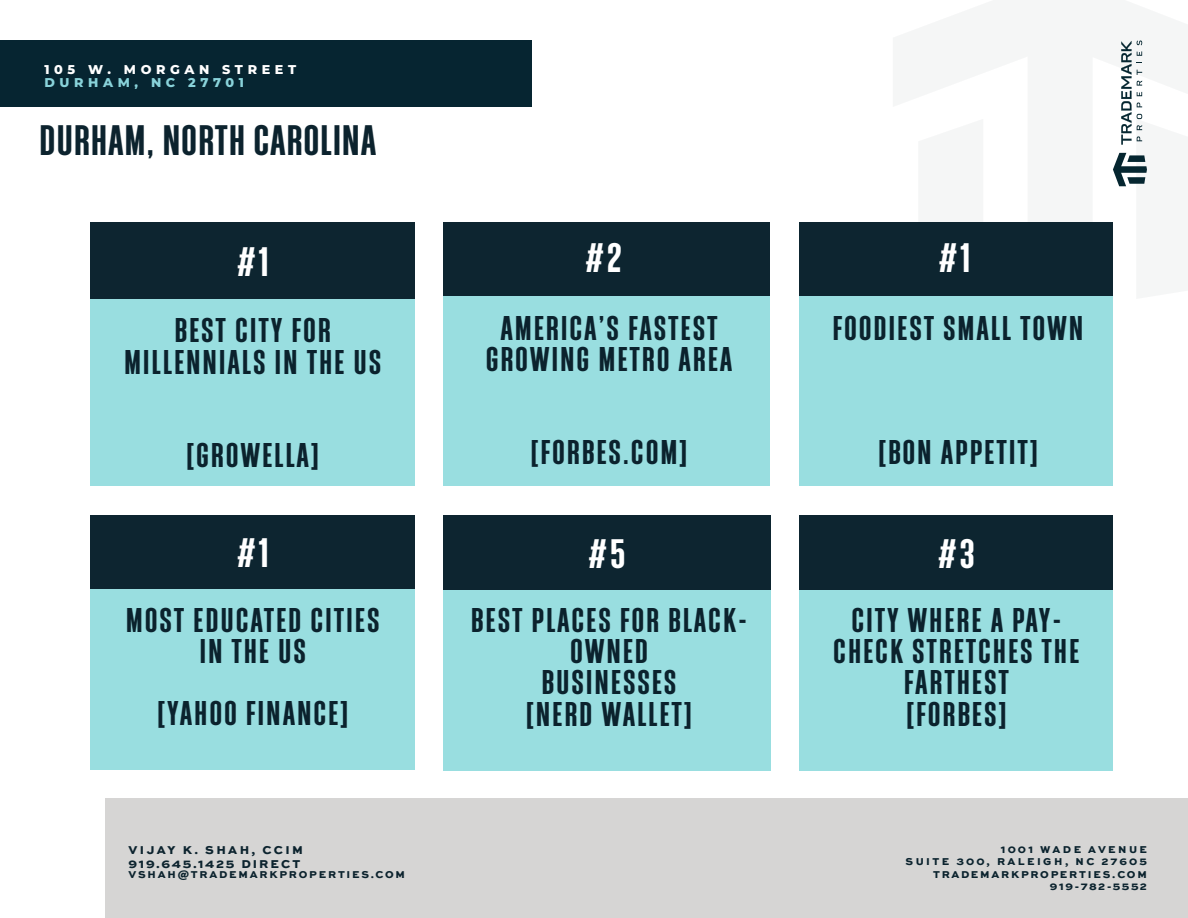
<style>
.page{position:relative;width:1188px;height:918px;background:#fff}
.page>*{position:absolute;margin:0;border:0;box-sizing:border-box;transform-origin:0 0}
.t1{font:700 37.2px "Athletic Condensed";letter-spacing:.02em;color:#0c232e}
.t2{font:700 36px "Athletic Condensed";color:#fff}
.t3{font:700 30px/31px "Athletic Condensed";letter-spacing:.06em;color:#0b222d;text-align:center}
.t4{font:800 12.75px "Montserrat";letter-spacing:.36em;color:#fff}
.t5{font:800 12.75px "Montserrat";letter-spacing:.36em;color:#89d3da}
.t6{font:12px/13.5px "Sweet Sans Heavy SC";letter-spacing:.17em;color:#0c232e}
.t7{font:10.5px/12.5px "Sweet Sans Heavy SC";letter-spacing:.18em;color:#0b232e;text-align:right}
.t8{font:10.5px "Sweet Sans Heavy SC";letter-spacing:.17em;color:#0c232e}
</style>
<div class="page">
<div style="left:106px;top:798px;width:1082px;height:120px;background:#d6d5d4"></div>
<div style="left:0;top:40px;width:531px;height:67px;background:#062531"></div>
<svg style="left:1113px;top:40px;width:34px;height:147px"></svg>
<div style="left:91px;top:222px;width:324px;height:79px;background:#0d2530"></div>
<div style="left:91px;top:300px;width:324px;height:186px;background:#99dee0"></div>
<div style="left:443px;top:222px;width:327px;height:76px;background:#0d2530"></div>
<div style="left:443px;top:297px;width:327px;height:189px;background:#99dee0"></div>
<div style="left:800px;top:222px;width:313px;height:76px;background:#0d2530"></div>
<div style="left:800px;top:296px;width:313px;height:190px;background:#99dee0"></div>
<div style="left:800px;top:515px;width:313px;height:76px;background:#0d2530"></div>
<div style="left:800px;top:590px;width:313px;height:181px;background:#99dee0"></div>
<div style="left:91px;top:515px;width:324px;height:76px;background:#0d2530"></div>
<div style="left:91px;top:590px;width:324px;height:180px;background:#99dee0"></div>
<div style="left:443px;top:515px;width:327px;height:76px;background:#0d2530"></div>
<div style="left:443px;top:590px;width:327px;height:181px;background:#99dee0"></div>
<p class="t4" style="left:45px;top:60px;width:253px">105 W. MORGAN STREET</p>
<p class="t5" style="left:45px;top:73px;width:201px">DURHAM, NC 27701</p>
<p class="t1" style="left:39px;top:118px;width:339px">DURHAM, NORTH CAROLINA</p>
<p class="t2" style="left:237px;top:240px;width:34px">#1</p>
<p class="t3" style="left:175px;top:316px;width:158px">BEST CITY FOR</p>
<p class="t3" style="left:124px;top:347px;width:259px">MILLENNIALS IN THE US</p>
<p class="t3" style="left:186px;top:440px;width:135px">[GROWELLA]</p>
<p class="t2" style="left:237px;top:532px;width:34px">#1</p>
<p class="t3" style="left:126px;top:605px;width:255px">MOST EDUCATED CITIES<br>IN THE US</p>
<p class="t3" style="left:157px;top:699px;width:193px">[YAHOO FINANCE]</p>
<p class="t6" style="left:129px;top:844px;width:176px">VIJAY K. SHAH, CCIM<br>919.645.1425 DIRECT</p>
<p class="t8" style="left:129px;top:868px;width:278px">VSHAH@TRADEMARKPROPERTIES.COM</p>
<p class="t2" style="left:585px;top:237px;width:39px">#2</p>
<p class="t3" style="left:486px;top:313px;width:248px">AMERICA’S FASTEST<br>GROWING METRO AREA</p>
<p class="t3" style="left:531px;top:437px;width:158px">[FORBES.COM]</p>
<p class="t2" style="left:588px;top:532px;width:39px">#5</p>
<p class="t3" style="left:471px;top:606px;width:278px">BEST PLACES FOR BLACK-<br>OWNED</p>
<p class="t3" style="left:542px;top:668px;width:136px">BUSINESSES</p>
<p class="t3" style="left:526px;top:699px;width:168px">[NERD WALLET]</p>
<p class="t2" style="left:938px;top:237px;width:34px">#1</p>
<p class="t3" style="left:832px;top:313px;width:253px">FOODIEST SMALL TOWN</p>
<p class="t3" style="left:878px;top:438px;width:161px">[BON APPETIT]</p>
<p class="t2" style="left:938px;top:532px;width:39px">#3</p>
<p class="t3" style="left:833px;top:606px;width:248px">CITY WHERE A PAY-<br>CHECK STRETCHES THE<br>FARTHEST</p>
<p class="t3" style="left:906px;top:699px;width:102px">[FORBES]</p>
<p class="t7" style="left:906px;top:843px;width:243px">1001 WADE AVENUE<br>SUITE 300, RALEIGH, NC 27605<br>TRADEMARKPROPERTIES.COM<br>919-782-5552</p>
</div>
